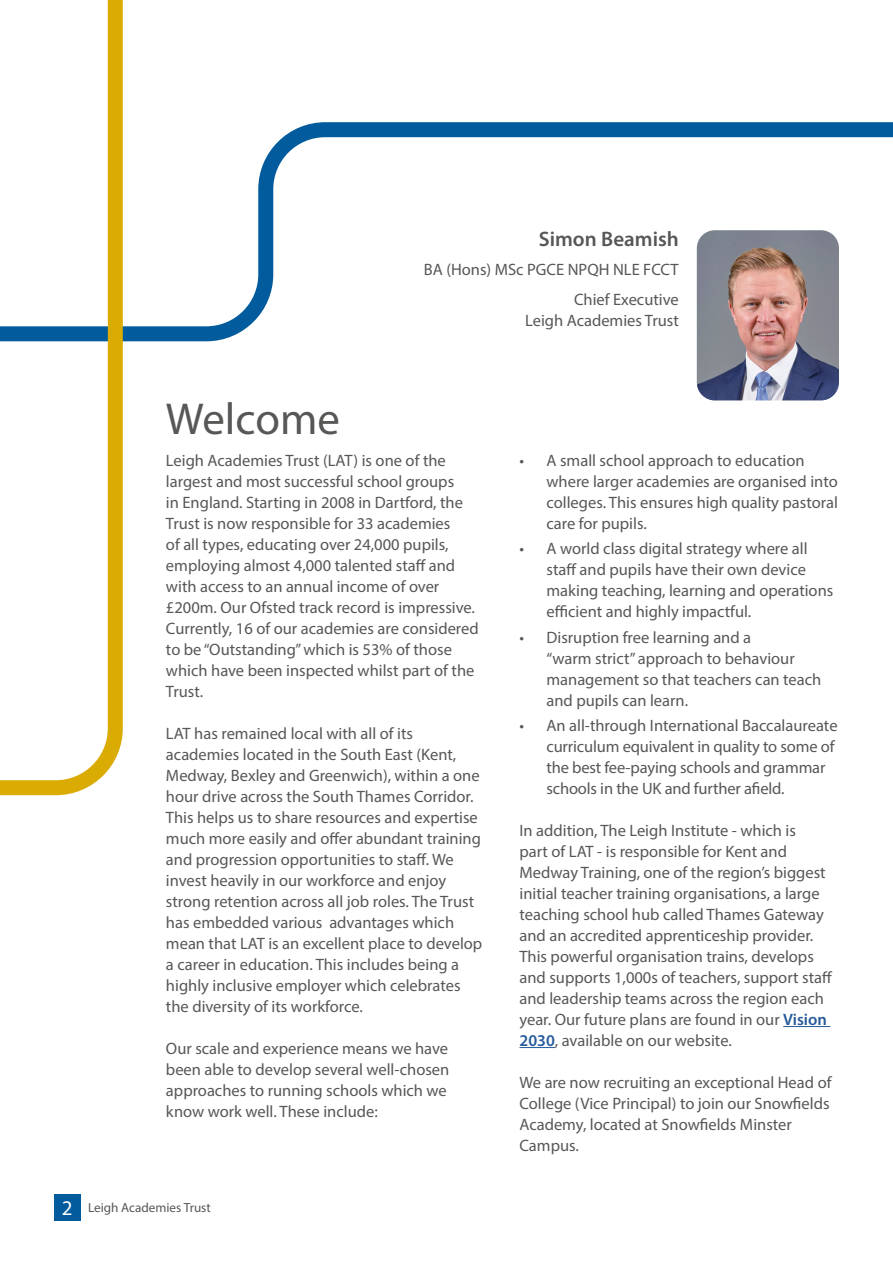
<style>
.page{position:relative;width:893px;height:1263px;background:#fff}
.page>*{position:absolute;margin:0;border:0;box-sizing:border-box;transform-origin:0 0}
.t1{font:44.85px "Myriad Pro";color:#575756}
.t2{font:600 21px "Myriad Pro";color:#575756}
.t3{font:16.5px/21px "Myriad Pro";color:#575756}
.t4{font:13.2px "Myriad Pro";color:#575756}
.s1{font-size:20.85px;color:#fff}
.s2{font-weight:600;color:#275b9b}
</style>
<div class="page">
<svg style="left:130px;top:122px;width:763px;height:227px"></svg>
<img style="left:697px;top:230px;width:142px;height:170px">
<hr style="left:783px;top:1026px;width:47px;height:1px;background:#275b9b">
<hr style="left:519px;top:1047px;width:36px;height:1px;background:#275b9b">
<div style="left:54px;top:1194px;width:26px;height:27px;background:#015b9d"></div>
<svg style="left:0;top:0;width:130px;height:796px"></svg>
<p class="t2" style="left:539px;top:226px;width:141px">Simon Beamish</p>
<p class="t3" style="left:424px;top:255px;width:256px;line-height:29.5px;text-align:right">BA (Hons) MSc PGCE NPQH NLE FCCT<br>Chief Executive</p>
<p class="t3" style="left:525px;top:310px;width:155px">Leigh Academies Trust</p>
<h1 class="t1" style="left:166px;top:391px;width:175px">Welcome</h1>
<p class="t3" style="left:166px;top:450px;width:314px">Leigh Academies Trust (LAT) is one of the largest and most successful school groups<br>in England. Starting in 2008 in Dartford, the Trust is now responsible for 33 academies<br>of all types, educating over 24,000 pupils, employing almost 4,000 talented staff and with access to an annual income of over £200m. Our Ofsted track record is impressive.<br>Currently, 16 of our academies are considered to be “Outstanding” which is 53% of those which have been inspected whilst part of the Trust.</p>
<p class="t3" style="left:166px;top:723px;width:318px">LAT has remained local with all of its academies located in the South East (Kent, Medway, Bexley and Greenwich), within a one hour drive across the South Thames Corridor.<br>This helps us to share resources and expertise much more easily and offer abundant training and progression opportunities to staff. We invest heavily in our workforce and enjoy strong retention across all job roles. The Trust has embedded various advantages which mean that LAT is an excellent place to develop a career in education. This includes being a highly inclusive employer which celebrates the diversity of its workforce.</p>
<p class="t3" style="left:166px;top:1038px;width:285px">Our scale and experience means we have been able to develop several well-chosen approaches to running schools which we know work well. These include:</p>
<p class="t4" style="left:62px;top:1199px;width:151px"><span class="s1">2</span> Leigh Academies Trust</p>
<p class="t3" style="left:546px;top:450px;width:293px;text-indent:-27px">• A small school approach to education where larger academies are organised into colleges. This ensures high quality pastoral care for pupils.</p>
<p class="t3" style="left:546px;top:538px;width:288px;text-indent:-27px">• A world class digital strategy where all staff and pupils have their own device making teaching, learning and operations efficient and highly impactful.</p>
<p class="t3" style="left:546px;top:626px;width:276px;text-indent:-27px">• Disruption free learning and a<br>“warm strict” approach to behaviour management so that teachers can teach and pupils can learn.</p>
<p class="t3" style="left:546px;top:714px;width:293px;text-indent:-27px">• An all-through International Baccalaureate curriculum equivalent in quality to some of the best fee-paying schools and grammar schools in the UK and further afield.</p>
<p class="t3" style="left:519px;top:819px;width:314px">In addition, The Leigh Institute - which is<br>part of LAT - is responsible for Kent and Medway Training, one of the region’s biggest initial teacher training organisations, a large teaching school hub called Thames Gateway and an accredited apprenticeship provider.<br>This powerful organisation trains, develops and supports 1,000s of teachers, support staff and leadership teams across the region each year. Our future plans are found in our <span class="s2">Vision 2030</span>, available on our website.</p>
<p class="t3" style="left:519px;top:1072px;width:314px">We are now recruiting an exceptional Head of College (Vice Principal) to join our Snowfields Academy, located at Snowfields Minster Campus.</p>
</div>
